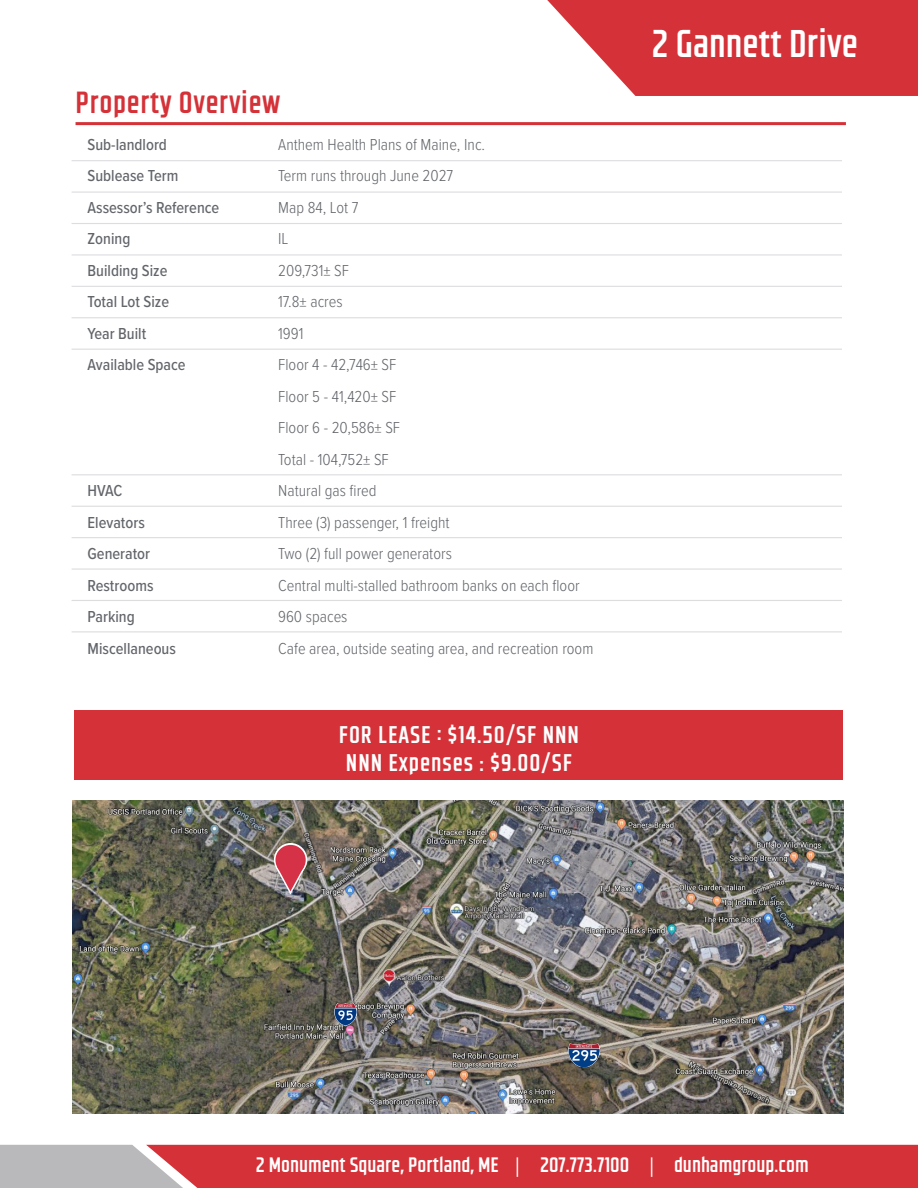
<style>
.page{position:relative;width:918px;height:1188px;background:#fff}
.page>*{position:absolute;margin:0;border:0;box-sizing:border-box;transform-origin:0 0}
.t1{font:700 36px "CC Space Race";color:#fff}
.t2{font:700 28.5px "CC Space Race";letter-spacing:.02em;color:#d43238}
.t3{font:700 22.5px "CC Space Race";letter-spacing:.04em;color:#fff}
.t4{font:700 19.5px "CC Space Race";color:#fff}
.t5{font:300 16.5px "Proxima Nova Cond";color:#62656a}
.t6{font:500 16.5px "Proxima Nova Cond";color:#62656a}
.s1{font-family:"Myriad Pro";font-weight:400}
</style>
<div class="page">
<img style="left:73px;top:800px;width:770px;height:314px">
<img style="left:335px;top:1004px;width:22px;height:22px">
<img style="left:569px;top:1043px;width:30px;height:24px">
<svg style="left:274px;top:843px;width:33px;height:34px"></svg>
<div style="left:275px;top:845px;width:31px;height:30px;background:#d63247;border-radius:50%"></div>
<svg style="left:276px;top:867px;width:29px;height:27px"></svg>
<svg style="left:547px;top:0;width:371px;height:96px;background:#d94a4f"></svg>
<hr style="left:72px;top:160px;width:770px;height:1px;background:#dddcde">
<hr style="left:72px;top:223px;width:770px;height:1px;background:#dddcde">
<hr style="left:72px;top:254px;width:770px;height:1px;background:#dddcde">
<hr style="left:72px;top:286px;width:770px;height:1px;background:#dddcde">
<hr style="left:72px;top:317px;width:770px;height:1px;background:#dddcde">
<hr style="left:72px;top:349px;width:770px;height:1px;background:#dddcde">
<hr style="left:76px;top:122px;width:770px;height:3px;background:#d43238">
<hr style="left:72px;top:537px;width:770px;height:1px;background:#dddcde">
<hr style="left:72px;top:192px;width:770px;height:1px;background:#dddcde">
<hr style="left:72px;top:568px;width:770px;height:2px;background:#dddcde">
<hr style="left:72px;top:600px;width:770px;height:1px;background:#dddcde">
<hr style="left:72px;top:474px;width:770px;height:1px;background:#dddcde">
<hr style="left:72px;top:506px;width:770px;height:1px;background:#dddcde">
<div style="left:75px;top:711px;width:768px;height:69px;background:#d43238"></div>
<svg style="left:0;top:1145px;width:918px;height:43px;background:#cf4c52"></svg>
<hr style="left:72px;top:631px;width:770px;height:1px;background:#dddcde">
<p class="t2" style="left:76px;top:80px;width:206px">Property Overview</p>
<p class="t6" style="left:88px;top:132px;width:81px">Sub-landlord</p>
<p class="t6" style="left:88px;top:164px;width:92px">Sublease Term</p>
<p class="t6" style="left:88px;top:195px;width:133px">Assessor’s Reference</p>
<p class="t6" style="left:88px;top:227px;width:44px">Zoning</p>
<p class="t6" style="left:88px;top:258px;width:81px">Building Size</p>
<p class="t6" style="left:88px;top:290px;width:83px">Total Lot Size</p>
<p class="t6" style="left:88px;top:321px;width:60px">Year Built</p>
<p class="t6" style="left:88px;top:353px;width:100px">Available Space</p>
<p class="t6" style="left:88px;top:479px;width:36px">HVAC</p>
<p class="t6" style="left:88px;top:510px;width:59px">Elevators</p>
<p class="t6" style="left:88px;top:542px;width:64px">Generator</p>
<p class="t6" style="left:88px;top:573px;width:67px">Restrooms</p>
<p class="t6" style="left:88px;top:605px;width:49px">Parking</p>
<p class="t6" style="left:88px;top:636px;width:90px">Miscellaneous</p>
<p class="t5" style="left:278px;top:132px;width:208px">Anthem Health Plans of Maine, Inc.</p>
<p class="t5" style="left:278px;top:164px;width:177px">Term runs through June 2027</p>
<p class="t5" style="left:278px;top:195px;width:82px">Map 84, Lot 7</p>
<p class="t5" style="left:278px;top:227px;width:12px">IL</p>
<p class="t5" style="left:278px;top:258px;width:72px">209,731± SF</p>
<p class="t5" style="left:278px;top:290px;width:66px">17.8± acres</p>
<p class="t5" style="left:278px;top:321px;width:27px">1991</p>
<p class="t5" style="left:278px;top:353px;width:120px">Floor 4 - 42,746± SF</p>
<p class="t5" style="left:278px;top:384px;width:120px">Floor 5 - 41,420± SF</p>
<p class="t5" style="left:278px;top:416px;width:123px">Floor 6 - 20,586± SF</p>
<p class="t5" style="left:278px;top:447px;width:112px">Total - 104,752± SF</p>
<p class="t5" style="left:278px;top:479px;width:100px">Natural gas fired</p>
<p class="t5" style="left:278px;top:510px;width:173px">Three (3) passenger, 1 freight</p>
<p class="t5" style="left:278px;top:542px;width:175px">Two (2) full power generators</p>
<p class="t5" style="left:278px;top:573px;width:303px">Central multi-stalled bathroom banks on each floor</p>
<p class="t5" style="left:278px;top:605px;width:71px">960 spaces</p>
<p class="t5" style="left:278px;top:636px;width:317px">Cafe area, outside seating area, and recreation room</p>
<p class="t3" style="left:339px;top:717px;width:242px">FOR LEASE : $14.50/SF NNN</p>
<p class="t3" style="left:346px;top:745px;width:228px">NNN Expenses : $9.00/SF</p>
<p class="t1" style="left:652px;top:15px;width:208px">2 Gannett Drive</p>
<p class="t4" style="left:256px;top:1149px;width:555px">2 Monument Square, Portland, ME <span class="s1">|</span> 207.773.7100 <span class="s1">|</span> dunhamgroup.com</p>
</div>
